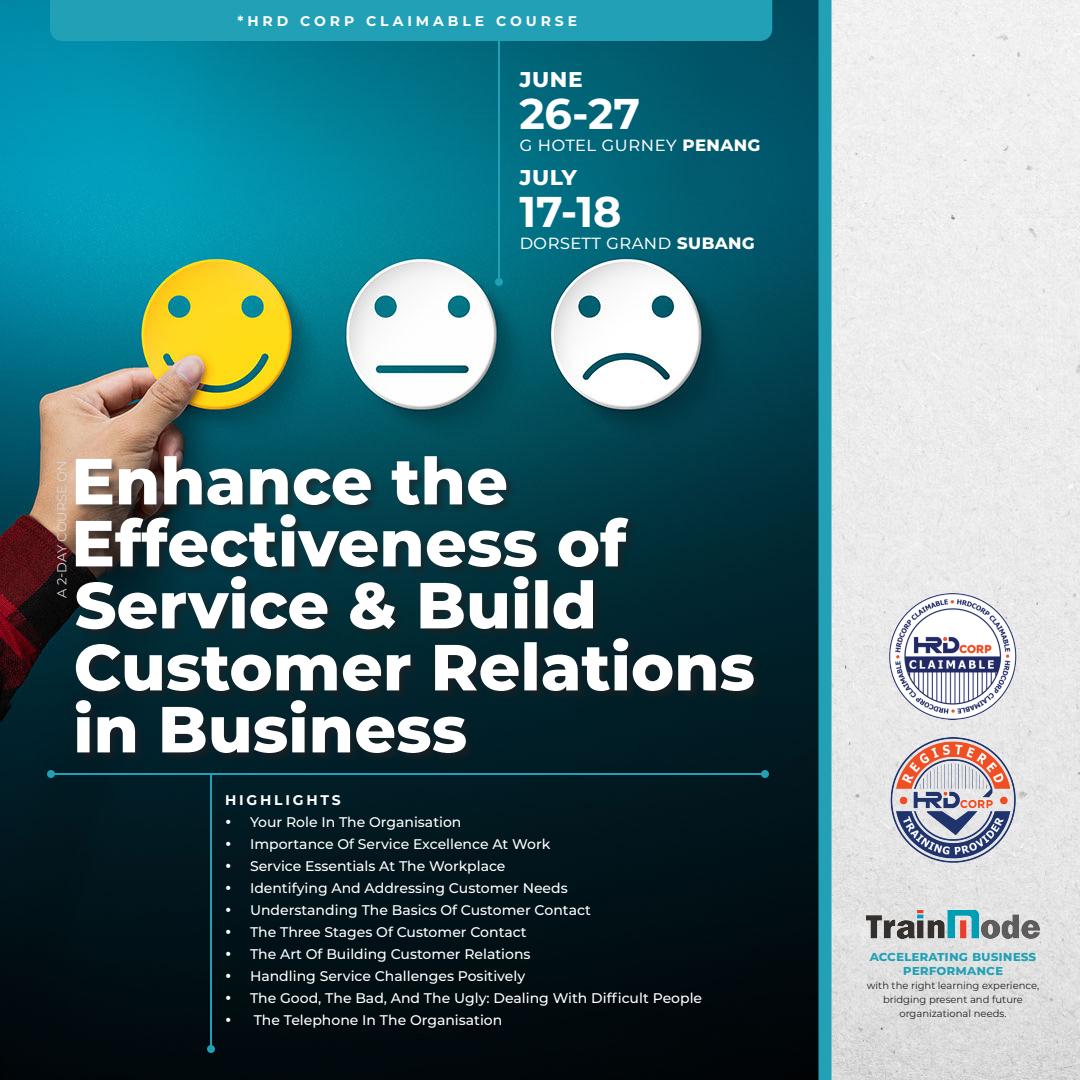
<style>
.page{position:relative;width:1080px;height:1080px;background:#fff}
.page>*{position:absolute;margin:0;border:0;box-sizing:border-box;transform-origin:0 0}
.t1{font:700 43px "Montserrat";color:#fff}
.t2{font:700 26px "Montserrat";color:#fff}
.t3{font:20px "Montserrat";color:#fff}
.t4{font:500 14px "Montserrat";color:#fff}
.t5{font:700 14px/14px "Montserrat";color:#21a0b6;text-align:center}
.t6{font:700 14px "Montserrat";letter-spacing:.28em;color:#fff}
.t7{font:700 14px "Montserrat";letter-spacing:.2em;color:#fff}
.t8{font:13px "Montserrat";color:#d8d8d8}
.t9{font:10px/14px "Montserrat";color:#231f20;text-align:center}
.s1{font-weight:700}
</style>
<div class="page">
<img style="left:0;top:0;width:818px;height:1080px">
<img style="left:832px;top:0;width:248px;height:1080px">
<div style="left:818px;top:0;width:14px;height:1080px;background:#21a0b6"></div>
<hr style="left:210px;top:774px;width:2px;height:275px;background:#21a0b6">
<div style="left:207px;top:1045px;width:8px;height:8px;background:#21a0b6;border-radius:50%"></div>
<hr style="left:51px;top:773px;width:714px;height:2px;background:#21a0b6">
<div style="left:47px;top:770px;width:8px;height:8px;background:#21a0b6;border-radius:50%"></div>
<div style="left:761px;top:770px;width:8px;height:8px;background:#21a0b6;border-radius:50%"></div>
<div style="left:75px;top:456px;width:689px;height:307px;background:#231f20;opacity:.57"></div>
<svg style="left:76px;top:700px;width:390px;height:53px"></svg>
<svg style="left:76px;top:638px;width:678px;height:53px"></svg>
<svg style="left:76px;top:576px;width:517px;height:53px"></svg>
<svg style="left:76px;top:514px;width:552px;height:53px"></svg>
<svg style="left:76px;top:456px;width:430px;height:49px"></svg>
<img style="left:890px;top:594px;width:126px;height:125px">
<img style="left:890px;top:737px;width:126px;height:125px">
<img style="left:867px;top:910px;width:172px;height:29px">
<hr style="left:498px;top:39px;width:2px;height:243px;background:#21a0b6">
<div style="left:495px;top:278px;width:8px;height:8px;background:#21a0b6;border-radius:50%"></div>
<div style="left:50px;top:0;width:722px;height:41px;background:#21a0b6"></div>
<svg style="left:231px;top:827px;width:14px;height:1px"></svg>
<svg style="left:231px;top:849px;width:14px;height:1px"></svg>
<svg style="left:231px;top:871px;width:14px;height:1px"></svg>
<svg style="left:231px;top:893px;width:14px;height:1px"></svg>
<svg style="left:231px;top:915px;width:14px;height:1px"></svg>
<svg style="left:231px;top:937px;width:14px;height:1px"></svg>
<svg style="left:231px;top:959px;width:14px;height:1px"></svg>
<svg style="left:231px;top:981px;width:14px;height:1px"></svg>
<svg style="left:231px;top:1003px;width:14px;height:1px"></svg>
<svg style="left:231px;top:1025px;width:14px;height:1px"></svg>
<p class="t8" style="left:53px;top:598px;width:139px;rotate:-90deg">A 2-DAY COURSE ON</p>
<p class="t6" style="left:237px;top:11px;width:341px">*HRD CORP CLAIMABLE COURSE</p>
<p class="t2" style="left:519px;top:59px;width:65px">june</p>
<p class="t1" style="left:519px;top:83px;width:122px">26-27</p>
<p class="t3" style="left:519px;top:130px;width:243px">G Hotel Gurney <span class="s1">penang</span></p>
<p class="t2" style="left:519px;top:157px;width:59px">july</p>
<p class="t1" style="left:519px;top:181px;width:104px">17-18</p>
<p class="t3" style="left:519px;top:228px;width:237px">dorsett grand <span class="s1">subang</span></p>
<p class="t7" style="left:225px;top:790px;width:117px">HIGHLIGHTS</p>
<p class="t4" style="left:225px;top:812px;width:238px">• Your Role In The Organisation</p>
<p class="t4" style="left:225px;top:834px;width:327px">• Importance Of Service Excellence At Work</p>
<p class="t4" style="left:225px;top:856px;width:282px">• Service Essentials At The Workplace</p>
<p class="t4" style="left:225px;top:878px;width:344px">• Identifying And Addressing Customer Needs</p>
<p class="t4" style="left:225px;top:900px;width:367px">• Understanding The Basics Of Customer Contact</p>
<p class="t4" style="left:225px;top:922px;width:303px">• The Three Stages Of Customer Contact</p>
<p class="t4" style="left:225px;top:944px;width:307px">• The Art Of Building Customer Relations</p>
<p class="t4" style="left:225px;top:966px;width:302px">• Handling Service Challenges Positively</p>
<p class="t4" style="left:225px;top:988px;width:479px">• The Good, The Bad, And The Ugly: Dealing With Difficult People</p>
<p class="t4" style="left:225px;top:1010px;width:279px">• The Telephone In The Organisation</p>
<p class="t5" style="left:870px;top:948px;width:168px">accelerating business performance</p>
<p class="t9" style="left:867px;top:978px;width:174px">with the right learning experience, bridging present and future organizational needs.</p>
</div>
